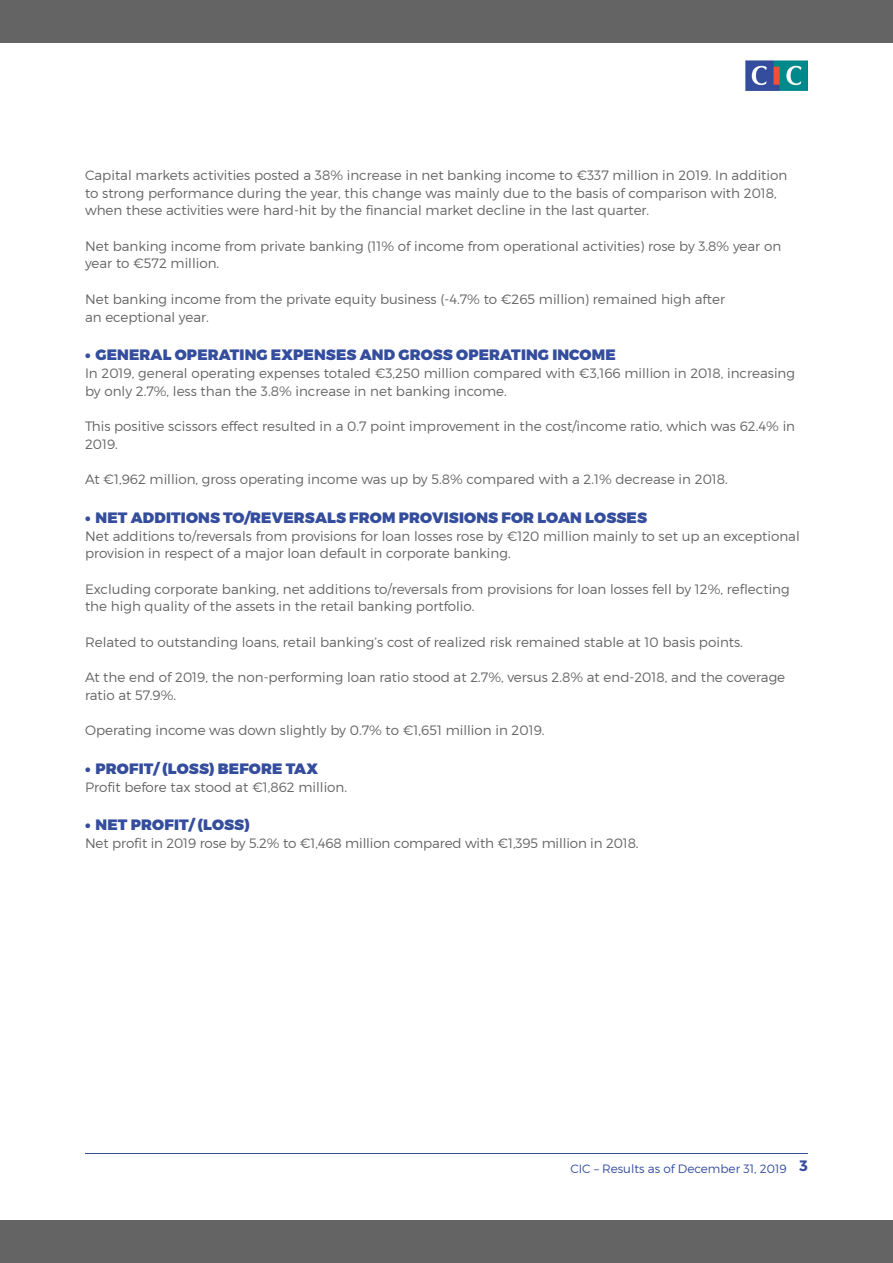
<style>
.page{position:relative;width:893px;height:1263px;background:#fff}
.page>*{position:absolute;margin:0;border:0;box-sizing:border-box;transform-origin:0 0}
.INTERTITEE_NIVO_2{font:900 15px "Montserrat";letter-spacing:.01em;color:#344d9d}
.BODY{font:300 13.5px/17.7px "Montserrat";color:#646464}
.t1{font:300 12px "Montserrat";color:#344d9d}
</style>
<div class="page">
<img style="left:746px;top:61px;width:62px;height:30px">
<hr style="left:85px;top:1153px;width:723px;height:1px;background:#344d9d">
<div style="left:0;top:0;width:893px;height:43px;background:#646464"></div>
<div style="left:0;top:1220px;width:893px;height:43px;background:#646464"></div>
<p class="BODY" style="left:85px;top:166px;width:704px">Capital markets activities posted a 38% increase in net banking income to €337 million in 2019. In addition to strong performance during the year, this change was mainly due to the basis of comparison with 2018, when these activities were hard-hit by the financial market decline in the last quarter.</p>
<p class="BODY" style="left:85px;top:237px;width:698px">Net banking income from private banking (11% of income from operational activities) rose by 3.8% year on year to €572 million.</p>
<p class="BODY" style="left:85px;top:290px;width:641px">Net banking income from the private equity business (-4.7% to €265 million) remained high after</p>
<p class="BODY" style="left:85px;top:308px;width:125px">an eceptional year.</p>
<p class="INTERTITEE_NIVO_2" style="left:85px;top:346px;width:532px">• GENERAL OPERATING EXPENSES AND GROSS OPERATING INCOME</p>
<p class="BODY" style="left:85px;top:364px;width:711px">In 2019, general operating expenses totaled €3,250 million compared with €3,166 million in 2018, increasing by only 2.7%, less than the 3.8% increase in net banking income.</p>
<p class="BODY" style="left:85px;top:417px;width:712px">This positive scissors effect resulted in a 0.7 point improvement in the cost/income ratio, which was 62.4% in<br>2019.</p>
<p class="BODY" style="left:85px;top:470px;width:644px">At €1,962 million, gross operating income was up by 5.8% compared with a 2.1% decrease in 2018.</p>
<p class="INTERTITEE_NIVO_2" style="left:85px;top:508px;width:563px">• NET ADDITIONS TO/REVERSALS FROM PROVISIONS FOR LOAN LOSSES</p>
<p class="BODY" style="left:85px;top:527px;width:716px">Net additions to/reversals from provisions for loan losses rose by €120 million mainly to set up an exceptional provision in respect of a major loan default in corporate banking.</p>
<p class="BODY" style="left:85px;top:580px;width:706px">Excluding corporate banking, net additions to/reversals from provisions for loan losses fell by 12%, reflecting the high quality of the assets in the retail banking portfolio.</p>
<p class="BODY" style="left:85px;top:633px;width:659px">Related to outstanding loans, retail banking’s cost of realized risk remained stable at 10 basis points.</p>
<p class="BODY" style="left:85px;top:668px;width:702px">At the end of 2019, the non-performing loan ratio stood at 2.7%, versus 2.8% at end-2018, and the coverage ratio at 57.9%.</p>
<p class="BODY" style="left:85px;top:721px;width:461px">Operating income was down slightly by 0.7% to €1,651 million in 2019.</p>
<p class="INTERTITEE_NIVO_2" style="left:85px;top:759px;width:234px">• PROFIT/ (LOSS) BEFORE TAX</p>
<p class="BODY" style="left:85px;top:778px;width:264px">Profit before tax stood at €1,862 million.</p>
<p class="INTERTITEE_NIVO_2" style="left:85px;top:816px;width:166px">• NET PROFIT/ (LOSS)</p>
<p class="BODY" style="left:85px;top:834px;width:555px">Net profit in 2019 rose by 5.2% to €1,468 million compared with €1,395 million in 2018.</p>
<p class="t1" style="left:570px;top:1161px;width:239px">CIC – Results as of December 31, 2019 <sup>3</sup></p>
</div>
